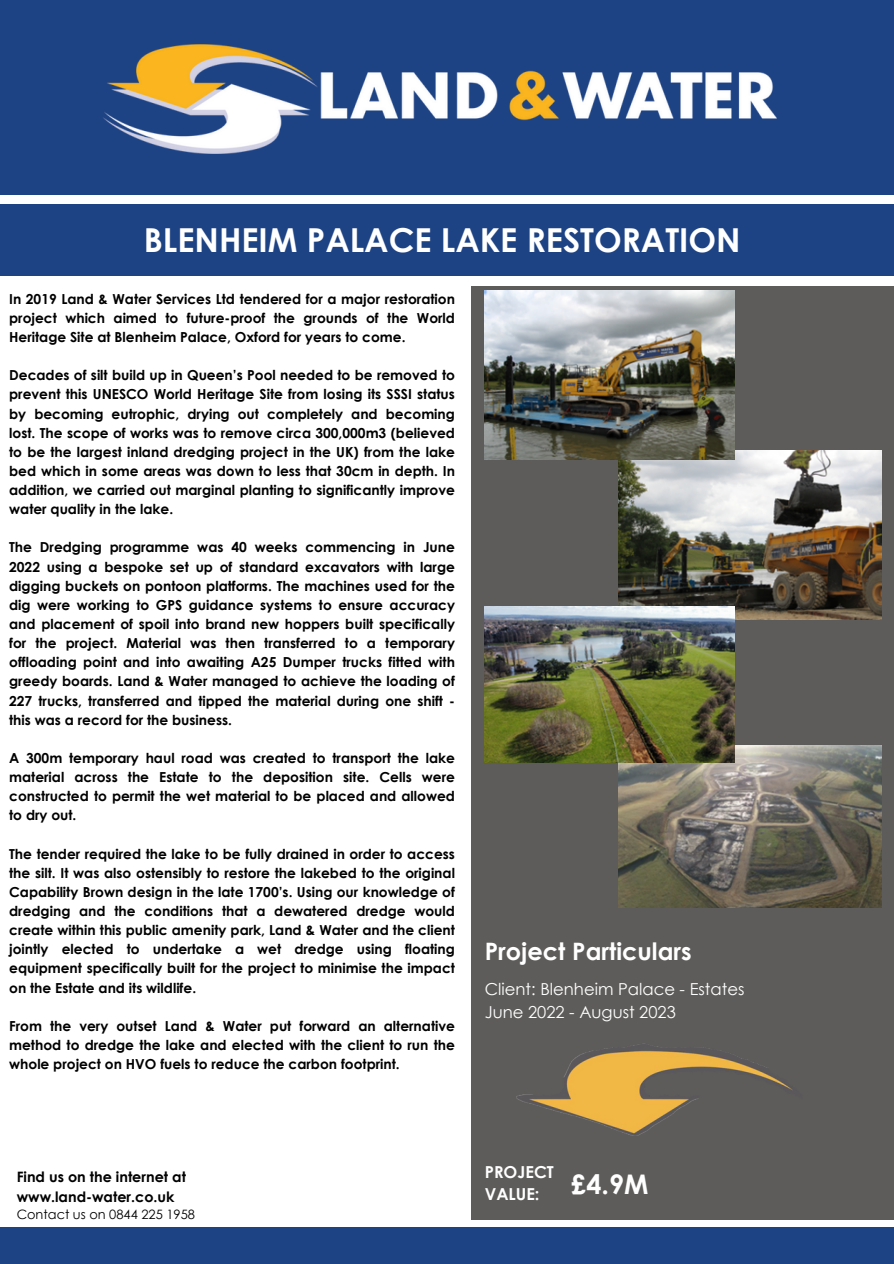
<style>
.page{position:relative;width:894px;height:1264px;background:#fff}
.page>*{position:absolute;margin:0;border:0;box-sizing:border-box;transform-origin:0 0}
.t1{font:700 33px "Century Gothic";color:#fff}
.t2{font:700 27px "Century Gothic";color:#fff}
.t3{font:700 24px "Century Gothic";color:#fff}
.t4{font:16.5px/22.5px "Century Gothic";color:#fff}
.t5{font:700 16.5px/22.5px "Century Gothic";color:#fff}
.t6{font:700 14.4px "Century Gothic";color:#000}
.t7{font:700 13.8px/19.2px "Century Gothic";color:#000;text-align:justify}
.t8{font:12.9px "Century Gothic";color:#000}
</style>
<div class="page">
<div style="left:0;top:0;width:893px;height:194px;background:#1e4384"></div>
<div style="left:0;top:205px;width:893px;height:71px;background:#1e4384"></div>
<div style="left:471px;top:286px;width:422px;height:933px;background:#5e5c5a"></div>
<div style="left:0;top:1227px;width:893px;height:36px;background:#1e4384"></div>
<img style="left:516px;top:1043px;width:276px;height:92px">
<img style="left:103px;top:45px;width:674px;height:109px">
<img style="left:618px;top:745px;width:262px;height:162px">
<img style="left:618px;top:450px;width:262px;height:169px">
<img style="left:484px;top:606px;width:250px;height:156px">
<img style="left:484px;top:290px;width:250px;height:169px">
<h6 class="t1" style="left:144px;top:219px;width:598px">BLENHEIM PALACE LAKE RESTORATION</h6>
<p class="t7" style="left:9px;top:289px;width:447px">In 2019 Land &amp; Water Services Ltd tendered for a major restoration project which aimed to future-proof the grounds of the World Heritage Site at Blenheim Palace, Oxford for years to come.</p>
<p class="t7" style="left:9px;top:365px;width:447px">Decades of silt build up in Queen’s Pool needed to be removed to prevent this UNESCO World Heritage Site from losing its SSSI status by becoming eutrophic, drying out completely and becoming lost. The scope of works was to remove circa 300,000m3 (believed to be the largest inland dredging project in the UK) from the lake bed which in some areas was down to less that 30cm in depth. In addition, we carried out marginal planting to significantly improve water quality in the lake.</p>
<h3 class="t7" style="left:9px;top:537px;width:447px">The Dredging programme was 40 weeks commencing in June 2022 using a bespoke set up of standard excavators with large digging buckets on pontoon platforms. The machines used for the dig were working to GPS guidance systems to ensure accuracy and placement of spoil into brand new hoppers built specifically for the project. Material was then transferred to a temporary offloading point and into awaiting A25 Dumper trucks fitted with greedy boards. Land &amp; Water managed to achieve the loading of 227 trucks, transferred and tipped the material during one shift - this was a record for the business.</h3>
<h5 class="t7" style="left:9px;top:748px;width:447px">A 300m temporary haul road was created to transport the lake material across the Estate to the deposition site. Cells were constructed to permit the wet material to be placed and allowed to dry out.</h5>
<p class="t7" style="left:9px;top:843px;width:447px">The tender required the lake to be fully drained in order to access the silt. It was also ostensibly to restore the lakebed to the original Capability Brown design in the late 1700’s. Using our knowledge of dredging and the conditions that a dewatered dredge would create within this public amenity park, Land &amp; Water and the client jointly elected to undertake a wet dredge using floating equipment specifically built for the project to minimise the impact on the Estate and its wildlife.</p>
<h4 class="t7" style="left:9px;top:1015px;width:447px">From the very outset Land &amp; Water put forward an alternative method to dredge the lake and elected with the client to run the whole project on HVO fuels to reduce the carbon footprint.</h4>
<p class="t3" style="left:484px;top:935px;width:208px">Project Particulars</p>
<h6 class="t4" style="left:484px;top:977px;width:261px">Client: Blenheim Palace - Estates<br>June 2022 - August 2023</h6>
<h6 class="t6" style="left:17px;top:1167px;width:171px">Find us on the internet at</h6>
<p class="t6" style="left:17px;top:1187px;width:159px">www.land-water.co.uk</p>
<p class="t8" style="left:17px;top:1205px;width:180px">Contact us on 0844 225 1958</p>
<p class="t5" style="left:484px;top:1159px;width:70px">PROJECT<br>VALUE:</p>
<p class="t2" style="left:571px;top:1166px;width:79px">£4.9M</p>
</div>
